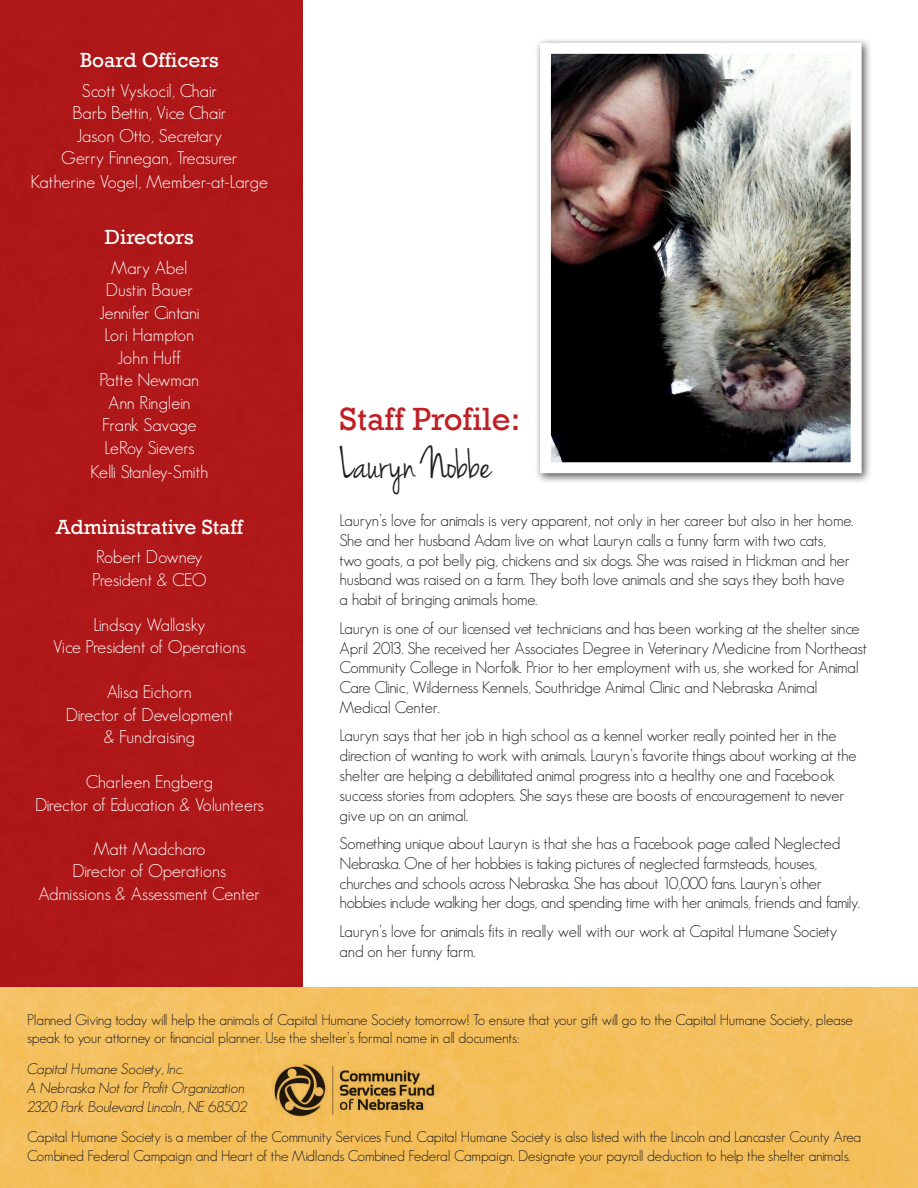
<style>
.page{position:relative;width:918px;height:1188px;background:#fff}
.page>*{position:absolute;margin:0;border:0;box-sizing:border-box;transform-origin:0 0}
.t1{font:46.5px "Jenna Sue";letter-spacing:-.01em;color:#231f20}
.t2{font:33px "Rockwell";color:#bf2025}
.t3{font:21px "Rockwell";color:#fff}
.t4{font:300 18px/22.6px "Geosans";color:#fff;text-align:center}
.t5{font:300 16.5px/19.8px "Geosans";letter-spacing:-.01em;color:#231f20}
.t6{font:300 15px/18.8px "Geosans";letter-spacing:-.01em;color:#231f20}
.t7{font:italic 300 15px/18.8px "Geosans";letter-spacing:-.01em;color:#231f20}
</style>
<div class="page">
<div style="left:0;top:0;width:302px;height:1188px;background:#af1719"></div>
<div style="left:535px;top:38px;width:338px;height:446px;background:#231f20;opacity:.75"></div>
<img style="left:552px;top:55px;width:298px;height:406px">
<div style="left:540px;top:43px;width:322px;height:430px;border:11px solid #fff"></div>
<img style="left:0;top:987px;width:918px;height:201px">
<img style="left:270px;top:1058px;width:174px;height:62px">
<p class="t3" style="left:80px;top:48px;width:140px">Board Officers</p>
<p class="t4" style="left:31px;top:79px;width:238px">Scott Vyskocil, Chair<br>Barb Bettin, Vice Chair<br>Jason Otto, Secretary<br>Gerry Finnegan, Treasurer<br>Katherine Vogel, Member-at-Large</p>
<p class="t3" style="left:105px;top:225px;width:90px">Directors</p>
<p class="t4" style="left:90px;top:256px;width:119px">Mary Abel<br>Dustin Bauer<br>Jennifer Cintani<br>Lori Hampton<br>John Huff<br>Patte Newman<br>Ann Ringlein<br>Frank Savage<br>LeRoy Sievers<br>Kelli Stanley-Smith</p>
<p class="t3" style="left:56px;top:515px;width:188px">Administrative Staff</p>
<p class="t4" style="left:92px;top:546px;width:116px;text-align:left">Robert Downey<br>President &amp; CEO</p>
<p class="t4" style="left:53px;top:613px;width:194px">Lindsay Wallasky<br>Vice President of Operations</p>
<p class="t4" style="left:66px;top:681px;width:168px">Alisa Eichorn<br>Director of Development &amp; Fundraising</p>
<p class="t4" style="left:35px;top:771px;width:230px">Charleen Engberg<br>Director of Education &amp; Volunteers</p>
<p class="t4" style="left:39px;top:837px;width:223px">Matt Madcharo<br>Director of Operations<br>Admissions &amp; Assessment Center</p>
<h2 class="t2" style="left:340px;top:400px;width:182px">Staff Profile:</h2>
<h1 class="t1" style="left:340px;top:438px;width:154px">Lauryn Nobbe</h1>
<p class="t5" style="left:340px;top:510px;width:515px">Lauryn’s love for animals is very apparent, not only in her career but also in her home.<br>She and her husband Adam live on what Lauryn calls a funny farm with two cats,<br>two goats, a pot belly pig, chickens and six dogs. She was raised in Hickman and her husband was raised on a farm. They both love animals and she says they both have a habit of bringing animals home.</p>
<p class="t5" style="left:340px;top:618px;width:529px">Lauryn is one of our licensed vet technicians and has been working at the shelter since April 2013. She received her Associates Degree in Veterinary Medicine from Northeast Community College in Norfolk. Prior to her employment with us, she worked for Animal Care Clinic, Wilderness Kennels, Southridge Animal Clinic and Nebraska Animal Medical Center.</p>
<p class="t5" style="left:340px;top:726px;width:519px">Lauryn says that her job in high school as a kennel worker really pointed her in the direction of wanting to work with animals. Lauryn’s favorite things about working at the shelter are helping a debillitated animal progress into a healthy one and Facebook success stories from adopters. She says these are boosts of encouragement to never give up on an animal.</p>
<p class="t5" style="left:340px;top:833px;width:522px">Something unique about Lauryn is that she has a Facebook page called Neglected Nebraska. One of her hobbies is taking pictures of neglected farmsteads, houses, churches and schools across Nebraska. She has about 10,000 fans. Lauryn’s other hobbies include walking her dogs, and spending time with her animals, friends and family.</p>
<p class="t5" style="left:340px;top:921px;width:499px">Lauryn’s love for animals fits in really well with our work at Capital Humane Society and on her funny farm.</p>
<p class="t6" style="left:27px;top:1010px;width:827px">Planned Giving today will help the animals of Capital Humane Society tomorrow! To ensure that your gift will go to the Capital Humane Society, please speak to your attorney or financial planner. Use the shelter’s formal name in all documents:</p>
<p class="t7" style="left:27px;top:1059px;width:222px">Capital Humane Society, Inc.<br>A Nebraska Not for Profit Organization<br>2320 Park Boulevard Lincoln, NE 68502</p>
<p class="t6" style="left:27px;top:1128px;width:836px">Capital Humane Society is a member of the Community Services Fund. Capital Humane Society is also listed with the Lincoln and Lancaster County Area<br>Combined Federal Campaign and Heart of the Midlands Combined Federal Campaign. Designate your payroll deduction to help the shelter animals.</p>
</div>
